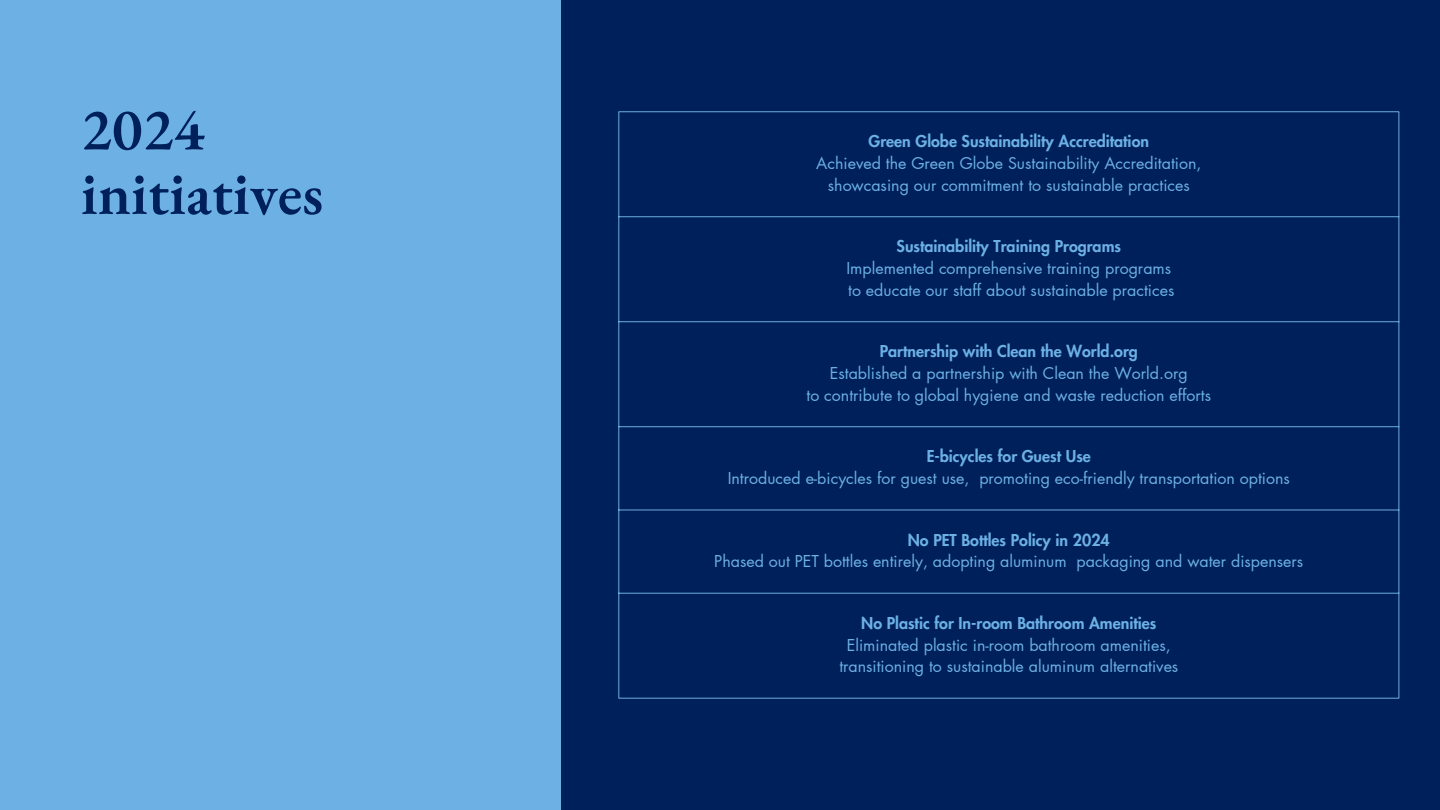
<style>
.page{position:relative;width:1440px;height:810px;background:#6cb0e4}
.page>*{position:absolute;margin:0;border:0;box-sizing:border-box;transform-origin:0 0}
.t1{font:600 60px/64.5px "EB Garamond";color:#00205b}
.t2{font:16px "Futura LT Pro";color:#6cb0e4}
.t3{font:800 16px "Futura LT Pro";color:#6cb0e4}
</style>
<div class="page">
<div style="left:562px;top:0;width:878px;height:810px;background:#00205b"></div>
<svg style="left:619px;top:112px;width:780px;height:586px"></svg>
<hr style="left:618px;top:112px;width:1px;height:586px;background:#6cb0e4">
<hr style="left:1399px;top:112px;width:1px;height:586px;background:#6cb0e4">
<hr style="left:618px;top:111px;width:781px;height:1px;background:#6cb0e4">
<hr style="left:618px;top:216px;width:781px;height:1px;background:#6cb0e4">
<hr style="left:618px;top:321px;width:781px;height:1px;background:#6cb0e4">
<hr style="left:618px;top:426px;width:781px;height:1px;background:#6cb0e4">
<hr style="left:618px;top:510px;width:781px;height:1px;background:#6cb0e4">
<hr style="left:618px;top:593px;width:781px;height:1px;background:#6cb0e4">
<hr style="left:618px;top:698px;width:781px;height:1px;background:#6cb0e4">
<h1 class="t1" style="left:81px;top:96px;width:244px">2024 initiatives</h1>
<p class="t3" style="left:869px;top:134px;width:282px">Green Globe Sustainability Accreditation</p>
<p class="t2" style="left:816px;top:156px;width:387px">Achieved the Green Globe Sustainability Accreditation,</p>
<p class="t2" style="left:828px;top:178px;width:364px">showcasing our commitment to sustainable practices</p>
<p class="t3" style="left:897px;top:239px;width:226px">Sustainability Training Programs</p>
<p class="t2" style="left:846px;top:261px;width:326px">Implemented comprehensive training programs</p>
<p class="t2" style="left:848px;top:283px;width:328px">to educate our staff about sustainable practices</p>
<p class="t3" style="left:880px;top:344px;width:260px">Partnership with Clean the World.org</p>
<p class="t2" style="left:830px;top:366px;width:359px">Established a partnership with Clean the World.org</p>
<p class="t2" style="left:807px;top:388px;width:406px">to contribute to global hygiene and waste reduction efforts</p>
<p class="t3" style="left:927px;top:449px;width:166px">E-bicycles for Guest Use</p>
<p class="t2" style="left:728px;top:471px;width:564px">Introduced e-bicycles for guest use, promoting eco-friendly transportation options</p>
<p class="t3" style="left:908px;top:532px;width:204px">No PET Bottles Policy in 2024</p>
<p class="t2" style="left:714px;top:554px;width:591px">Phased out PET bottles entirely, adopting aluminum packaging and water dispensers</p>
<p class="t3" style="left:861px;top:616px;width:297px">No Plastic for In-room Bathroom Amenities</p>
<p class="t2" style="left:847px;top:637px;width:325px">Eliminated plastic in-room bathroom amenities,</p>
<p class="t2" style="left:839px;top:659px;width:341px">transitioning to sustainable aluminum alternatives</p>
</div>
